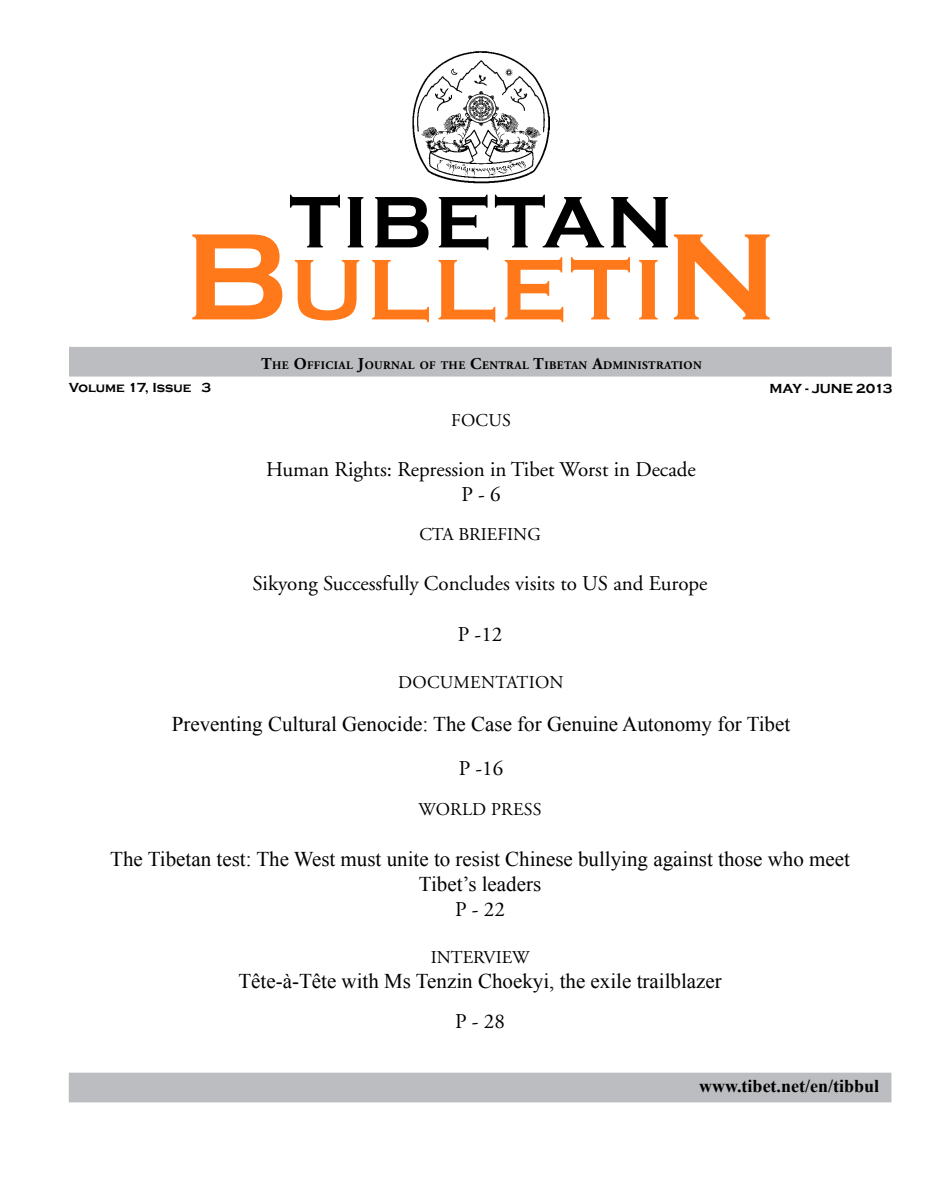
<style>
.page{position:relative;width:929px;height:1199px;background:#fff}
.page>*{position:absolute;margin:0;border:0;box-sizing:border-box;transform-origin:0 0}
.t1{font:700 89.25px "Copperplate Gothic";letter-spacing:.035em;color:#ff791a}
.t2{font:700 75.6px "Copperplate Gothic";letter-spacing:.035em;color:#000}
.t3{font:21px/25.2px "Times New Roman";color:#000;text-align:center}
.t4{font:21px "Adobe Garamond";color:#000}
.t5{font:21px "Adobe Garamond Pro";color:#000}
.t6{font:18px "Adobe Garamond Pro";letter-spacing:.015em;color:#000}
.t7{font:700 18px "Times New Roman";color:#000}
.t8{font:18px "Adobe Garamond";color:#000}
.t9{font:700 13.5px "Copperplate Gothic";color:#000}
.t10{font:700 11.55px "Adobe Garamond";letter-spacing:.035em;color:#000}
.s1{font-size:127.5px}
.s2{font-size:16.5px}
</style>
<div class="page">
<div style="left:69px;top:347px;width:823px;height:29px;background:#bcbdc0"></div>
<div style="left:69px;top:1073px;width:822px;height:29px;background:#bcbdc0"></div>
<img style="left:412px;top:51px;width:137px;height:132px">
<h2 class="t2" style="left:289px;top:180px;width:384px">TIBETAN</h2>
<h1 class="t1" style="left:185px;top:240px;width:579px"><span class="s1">B</span>ULLETI<span class="s1">N</span></h1>
<p class="t10" style="left:261px;top:359px;width:442px"><span class="s2">T</span>HE <span class="s2">O</span>FFICIAL <span class="s2">J</span>OURNAL OF THE <span class="s2">C</span>ENTRAL <span class="s2">T</span>IBETAN <span class="s2">A</span>DMINISTRATION</p>
<p class="t9" style="left:69px;top:380px;width:144px">Volume 17, Issue 3</p>
<p class="t9" style="left:769px;top:381px;width:125px">MAY - JUNE 2013</p>
<p class="t6" style="left:451px;top:409px;width:61px">FOCUS</p>
<p class="t4" style="left:266px;top:458px;width:431px">Human Rights: Repression in Tibet Worst in Decade</p>
<p class="t5" style="left:461px;top:482px;width:41px">P - 6</p>
<p class="t8" style="left:419px;top:524px;width:123px">CTA BRIEFING</p>
<p class="t4" style="left:253px;top:572px;width:456px">Sikyong Successfully Concludes visits to US and Europe</p>
<p class="t4" style="left:458px;top:623px;width:46px">P -12</p>
<p class="t6" style="left:398px;top:672px;width:167px">DOCUMENTATION</p>
<p class="t3" style="left:172px;top:711px;width:620px">Preventing Cultural Genocide: The Case for Genuine Autonomy for Tibet</p>
<p class="t4" style="left:459px;top:757px;width:46px">P -16</p>
<p class="t6" style="left:418px;top:799px;width:125px">WORLD PRESS</p>
<p class="t3" style="left:110px;top:846px;width:741px">The Tibetan test: The West must unite to resist Chinese bullying against those who meet<br>Tibet’s leaders</p>
<p class="t5" style="left:455px;top:897px;width:51px">P - 22</p>
<p class="t8" style="left:431px;top:947px;width:100px">INTERVIEW</p>
<p class="t3" style="left:238px;top:968px;width:485px">Tête-à-Tête with Ms Tenzin Choekyi, the exile trailblazer</p>
<p class="t5" style="left:455px;top:1009px;width:51px">P - 28</p>
<p class="t7" style="left:699px;top:1074px;width:182px">www.tibet.net/en/tibbul</p>
</div>
